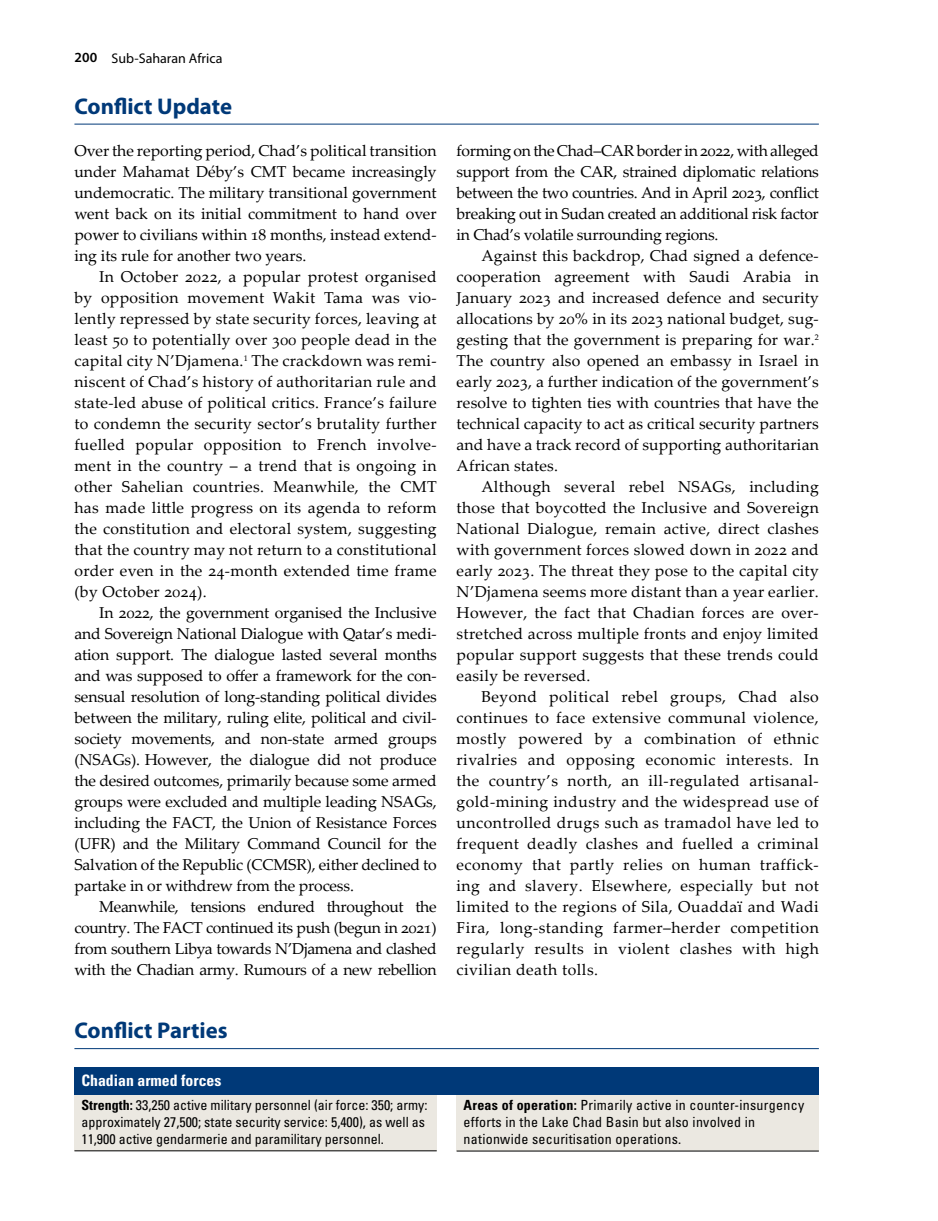
<style>
.page{position:relative;width:938px;height:1221px;background:#fff}
.page>*{position:absolute;margin:0;border:0;box-sizing:border-box;transform-origin:0 0}
.t1{font:700 22.75px "Myriad Pro";color:#003978}
.t2{font:15.75px/21px "Palatino Linotype";color:#000;text-align:justify}
.t3{font:700 condensed 15.75px "Univers LT Std";color:#fff}
.t4{font:condensed 14px/16.8px "Univers LT Std";color:#000}
.t5{font:condensed 14px/16.8px "Univers LT Std";letter-spacing:.02em;color:#000}
.t6{font:14px "Myriad Pro";color:#000}
.s1{font-weight:600}
.s2{font-weight:700}
</style>
<div class="page">
<div style="left:74px;top:1092px;width:363px;height:58px;background:#ebe8e1"></div>
<hr style="left:74px;top:1150px;width:363px;height:1px;background:#000">
<div style="left:456px;top:1093px;width:363px;height:57px;background:#ebe8e1"></div>
<hr style="left:456px;top:1150px;width:363px;height:1px;background:#000">
<hr style="left:74px;top:124px;width:745px;height:1px;background:#003978">
<hr style="left:74px;top:1048px;width:745px;height:1px;background:#003978">
<div style="left:74px;top:1067px;width:745px;height:27px;background:#003978"></div>
<p class="t6" style="left:74px;top:49px;width:149px"><span class="s1">200</span> Sub-Saharan Africa</p>
<h1 class="t1" style="left:74px;top:91px;width:159px">Conflict Update</h1>
<p class="t2" style="left:74px;top:139px;width:364px">Over the reporting period, Chad’s political transition under Mahamat Déby’s CMT became increasingly undemocratic. The military transitional government went back on its initial commitment to hand over power to civilians within 18 months, instead extend&shy;ing its rule for another two years.</p>
<p class="t2" style="left:74px;top:265px;width:364px;text-indent:25px">In October 2022, a popular protest organised by opposition movement Wakit Tama was vio&shy;lently repressed by state security forces, leaving at least 50 to potentially over 300 people dead in the capital city N’Djamena.<sup>1</sup> The crackdown was remi&shy;niscent of Chad’s history of authoritarian rule and state-led abuse of political critics. France’s failure to condemn the security sector’s brutality further fuelled popular opposition to French involve&shy;ment in the country – a trend that is ongoing in other Sahelian countries. Meanwhile, the CMT has made little progress on its agenda to reform the constitution and electoral system, suggesting that the country may not return to a constitutional order even in the 24-month extended time frame (by October 2024).</p>
<p class="t2" style="left:74px;top:601px;width:364px;text-indent:25px">In 2022, the government organised the Inclusive and Sovereign National Dialogue with Qatar’s medi&shy;ation support. The dialogue lasted several months and was supposed to offer a framework for the con&shy;sensual resolution of long-standing political divides between the military, ruling elite, political and civil&shy;society movements, and non-state armed groups (NSAGs). However, the dialogue did not produce the desired outcomes, primarily because some armed groups were excluded and multiple leading NSAGs, including the FACT, the Union of Resistance Forces (UFR) and the Military Command Council for the Salvation of the Republic (CCMSR), either declined to partake in or withdrew from the process.</p>
<p class="t2" style="left:74px;top:895px;width:364px;text-indent:25px">Meanwhile, tensions endured throughout the country. The FACT continued its push (begun in 2021) from southern Libya towards N’Djamena and clashed with the Chadian army. Rumours of a new rebellion</p>
<h1 class="t1" style="left:74px;top:1015px;width:155px">Conflict Parties</h1>
<p class="t3" style="left:81px;top:1070px;width:141px">Chadian armed forces</p>
<p class="t2" style="left:456px;top:139px;width:364px">forming on the Chad–CAR border in 2022, with alleged support from the CAR, strained diplomatic relations between the two countries. And in April 2023, conflict breaking out in Sudan created an additional risk factor in Chad’s volatile surrounding regions.</p>
<p class="t2" style="left:456px;top:244px;width:364px;text-indent:25px">Against this backdrop, Chad signed a defence&shy;cooperation agreement with Saudi Arabia in January 2023 and increased defence and security allocations by 20% in its 2023 national budget, sug&shy;gesting that the government is preparing for war.<sup>2<br></sup>The country also opened an embassy in Israel in early 2023, a further indication of the government’s resolve to tighten ties with countries that have the technical capacity to act as critical security partners and have a track record of supporting authoritarian African states.</p>
<p class="t2" style="left:456px;top:475px;width:364px;text-indent:25px">Although several rebel NSAGs, including those that boycotted the Inclusive and Sovereign National Dialogue, remain active, direct clashes with government forces slowed down in 2022 and early 2023. The threat they pose to the capital city N’Djamena seems more distant than a year earlier.<br>However, the fact that Chadian forces are over&shy;stretched across multiple fronts and enjoy limited popular support suggests that these trends could easily be reversed.</p>
<p class="t2" style="left:456px;top:685px;width:364px;text-indent:25px">Beyond political rebel groups, Chad also continues to face extensive communal violence, mostly powered by a combination of ethnic rivalries and opposing economic interests. In the country’s north, an ill-regulated artisanal&shy;gold-mining industry and the widespread use of uncontrolled drugs such as tramadol have led to frequent deadly clashes and fuelled a criminal economy that partly relies on human traffick&shy;ing and slavery. Elsewhere, especially but not limited to the regions of Sila, Ouaddaï and Wadi Fira, long-standing farmer–herder competition regularly results in violent clashes with high civilian death tolls.</p>
<p class="t4" style="left:81px;top:1096px;width:347px"><span class="s2">Strength:</span> 33,250 active military personnel (air force: 350; army: approximately 27,500; state security service: 5,400), as well as<br>11,900 active gendarmerie and paramilitary personnel.</p>
<p class="t5" style="left:463px;top:1096px;width:342px"><span class="s2">Areas of operation:</span> Primarily active in counter-insurgency efforts in the Lake Chad Basin but also involved in nationwide securitisation operations.</p>
</div>
